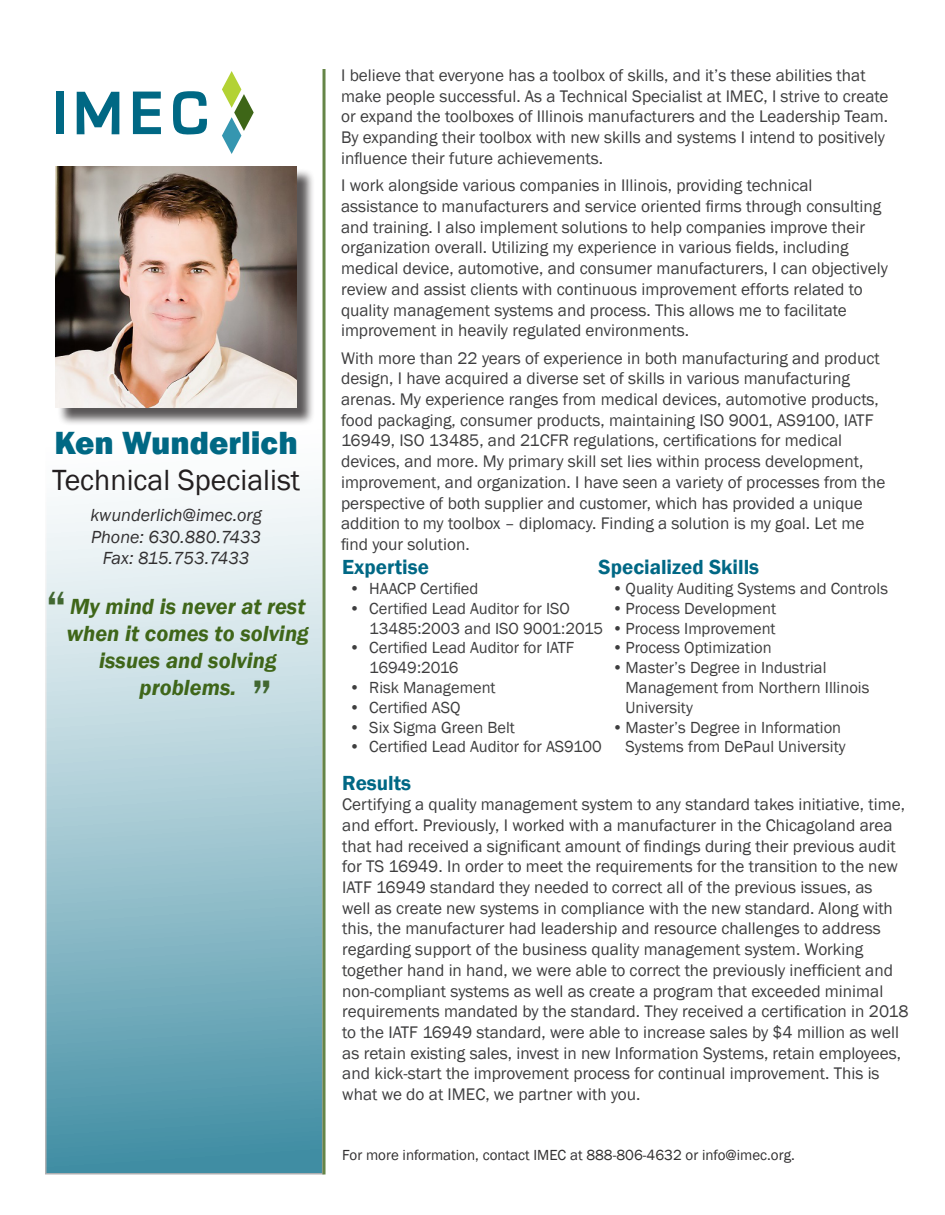
<style>
.page{position:relative;width:945px;height:1215px;background:#fff}
.page>*{position:absolute;margin:0;border:0;box-sizing:border-box;transform-origin:0 0}
.t1{font:600 45px "Franklin Gothic";color:#416731}
.t2{font:800 33px "Franklin Gothic";color:#006884}
.t3{font:30px "Franklin Gothic";color:#231f20}
.t4{font:italic 600 22.5px/27px "Franklin Gothic";color:#3f6619;text-align:center}
.t5{font:600 21px "Franklin Gothic";color:#006885}
.t6{font:italic 18px/21.6px "Franklin Gothic";color:#312f30;text-align:center}
.t7{font:17.25px/20.7px "Franklin Gothic";color:#3e3e3f}
.t8{font:16.5px/19.8px "Franklin Gothic";color:#3e3e3f}
.body_copy{font:15px "Franklin Gothic";color:#312f30}
</style>
<div class="page">
<svg style="left:45px;top:69px;width:278px;height:1105px"></svg>
<hr style="left:323px;top:69px;width:3px;height:1105px;background:#658547">
<svg style="left:222px;top:71px;width:32px;height:83px"></svg>
<div style="left:56px;top:92px;width:8px;height:42px;background:#006884"></div>
<svg style="left:133px;top:92px;width:28px;height:42px"></svg>
<svg style="left:173px;top:91px;width:34px;height:44px"></svg>
<svg style="left:77px;top:92px;width:42px;height:42px"></svg>
<div style="left:58px;top:168px;width:258px;height:258px;background:#231f20;opacity:.75"></div>
<img style="left:55px;top:166px;width:242px;height:242px">
<p class="t2" style="left:54px;top:421px;width:245px">Ken Wunderlich</p>
<p class="t3" style="left:52px;top:461px;width:250px">Technical Specialist</p>
<p class="t6" style="left:90px;top:505px;width:173px">kwunderlich@imec.org<br>Phone: 630.880.7433<br>Fax: 815.753.7433</p>
<p class="t4" style="left:67px;top:593px;width:243px">My mind is never at rest when it comes to solving issues and solving problems.</p>
<p class="t1" style="left:46px;top:579px;width:21px">“</p>
<p class="t1" style="left:272px;top:706px;width:21px;rotate:-180deg">“</p>
<p class="t7" style="left:341px;top:65px;width:549px">I believe that everyone has a toolbox of skills, and it’s these abilities that make people successful. As a Technical Specialist at IMEC, I strive to create or expand the toolboxes of Illinois manufacturers and the Leadership Team.<br>By expanding their toolbox with new skills and systems I intend to positively influence their future achievements.</p>
<p class="t7" style="left:341px;top:176px;width:548px">I work alongside various companies in Illinois, providing technical assistance to manufacturers and service oriented firms through consulting and training. I also implement solutions to help companies improve their organization overall. Utilizing my experience in various fields, including medical device, automotive, and consumer manufacturers, I can objectively review and assist clients with continuous improvement efforts related to quality management systems and process. This allows me to facilitate improvement in heavily regulated environments.</p>
<p class="t7" style="left:341px;top:348px;width:546px">With more than 22 years of experience in both manufacturing and product design, I have acquired a diverse set of skills in various manufacturing arenas. My experience ranges from medical devices, automotive products, food packaging, consumer products, maintaining ISO 9001, AS9100, IATF 16949, ISO 13485, and 21CFR regulations, certifications for medical devices, and more. My primary skill set lies within process development, improvement, and organization. I have seen a variety of processes from the perspective of both supplier and customer, which has provided a unique addition to my toolbox – diplomacy. Finding a solution is my goal. Let me find your solution.</p>
<p class="t5" style="left:342px;top:554px;width:88px">Expertise</p>
<p class="t8" style="left:349px;top:579px;width:131px">• HAACP Certified</p>
<p class="t8" style="left:369px;top:599px;width:235px;text-indent:-20px">• Certified Lead Auditor for ISO<br>13485:2003 and ISO 9001:2015</p>
<p class="t8" style="left:369px;top:638px;width:207px;text-indent:-20px">• Certified Lead Auditor for IATF<br>16949:2016</p>
<p class="t8" style="left:349px;top:678px;width:148px">• Risk Management</p>
<p class="t8" style="left:349px;top:698px;width:113px">• Certified ASQ</p>
<p class="t8" style="left:349px;top:718px;width:167px">• Six Sigma Green Belt</p>
<p class="t8" style="left:349px;top:737px;width:254px">• Certified Lead Auditor for AS9100</p>
<p class="t5" style="left:599px;top:554px;width:162px">Specialized Skills</p>
<p class="t8" style="left:612px;top:579px;width:277px">•Quality Auditing Systems and Controls</p>
<p class="t8" style="left:612px;top:599px;width:166px">•Process Development</p>
<p class="t8" style="left:612px;top:619px;width:165px">•Process Improvement</p>
<p class="t8" style="left:612px;top:638px;width:161px">•Process Optimization</p>
<p class="t8" style="left:626px;top:658px;width:245px;text-indent:-14px">• Master’s Degree in Industrial<br>Management from Northern Illinois<br>University</p>
<p class="t8" style="left:612px;top:718px;width:235px;text-align:right">• Master’s Degree in Information<br>Systems from DePaul University</p>
<p class="t5" style="left:342px;top:770px;width:70px">Results</p>
<p class="t7" style="left:342px;top:795px;width:568px">Certifying a quality management system to any standard takes initiative, time, and effort. Previously, I worked with a manufacturer in the Chicagoland area that had received a significant amount of findings during their previous audit for TS 16949. In order to meet the requirements for the transition to the new IATF 16949 standard they needed to correct all of the previous issues, as<br>well as create new systems in compliance with the new standard. Along with this, the manufacturer had leadership and resource challenges to address regarding support of the business quality management system. Working together hand in hand, we were able to correct the previously inefficient and non-compliant systems as well as create a program that exceeded minimal requirements mandated by the standard. They received a certification in 2018 to the IATF 16949 standard, were able to increase sales by $4 million as well as retain existing sales, invest in new Information Systems, retain employees, and kick-start the improvement process for continual improvement. This is what we do at IMEC, we partner with you.</p>
<p class="body_copy" style="left:342px;top:1146px;width:454px">For more information, contact IMEC at 888-806-4632 or info@imec.org.</p>
</div>
